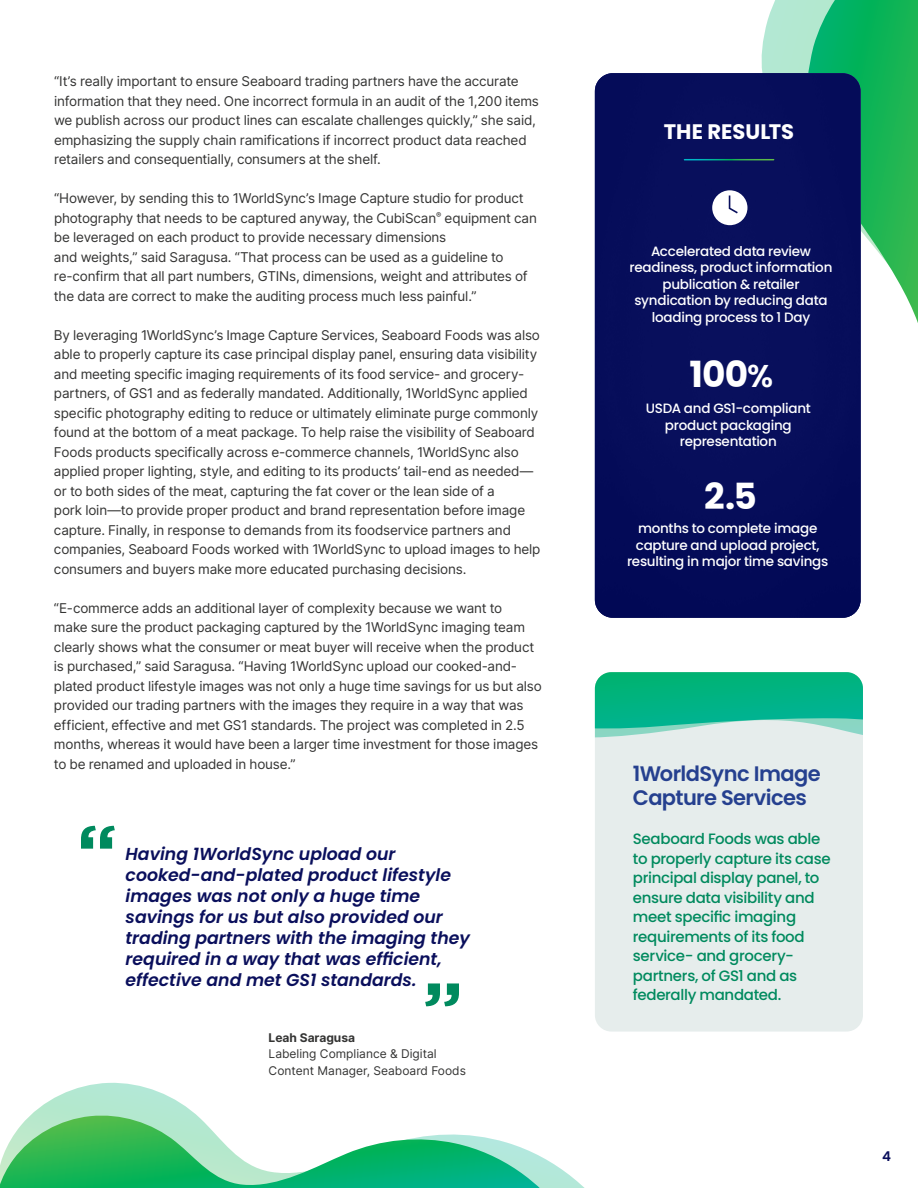
<style>
.page{position:relative;width:918px;height:1188px;background:#fff}
.page>*{position:absolute;margin:0;border:0;box-sizing:border-box;transform-origin:0 0}
.t1{font:700 36px "Poppins";color:#fff}
.t2{font:600 21px/24px "Poppins";letter-spacing:-.03em;color:#25408f}
.t3{font:700 21px "Poppins";color:#fff}
.t4{font:italic 600 17.25px/21px "Poppins";color:#0a0f5c}
.t5{font:500 15px/19.5px "Poppins";letter-spacing:-.025em;color:#008a5e}
.t6{font:13.5px/19.5px "Inter";letter-spacing:-.01em;color:#343433}
.t7{font:500 13.5px/16.5px "Poppins";letter-spacing:-.02em;color:#fff;text-align:center}
.t8{font:600 13.5px "Poppins";color:#0a0f5c}
.t9{font:12px/16.5px "Inter";color:#343433}
.t10{font:700 12px "Inter";color:#343433}
.s1{font-weight:600;font-size:31.5px}
</style>
<div class="page">
<svg style="left:762px;top:0;width:40px;height:73px;background:#b9ead5"></svg>
<svg style="left:802px;top:0;width:116px;height:323px;background:#3ec173"></svg>
<div style="left:595px;top:73px;width:266px;height:545px;background:#060d5a;border-radius:18px"></div>
<svg style="left:33px;top:1082px;width:552px;height:106px"></svg>
<svg style="left:0;top:1113px;width:565px;height:75px"></svg>
<hr style="left:684px;top:159px;width:90px;height:1px;background:#fff">
<svg style="left:712px;top:190px;width:35px;height:35px"></svg>
<div style="left:595px;top:672px;width:268px;height:360px;background:#e6edec;border-radius:16px"></div>
<svg style="left:595px;top:672px;width:268px;height:66px"></svg>
<svg style="left:425px;top:983px;width:34px;height:23px"></svg>
<svg style="left:81px;top:826px;width:34px;height:23px"></svg>
<p class="t6" style="left:54px;top:71px;width:486px">“It’s really important to ensure Seaboard trading partners have the accurate information that they need. One incorrect formula in an audit of the 1,200 items we publish across our product lines can escalate challenges quickly,” she said, emphasizing the supply chain ramifications if incorrect product data reached retailers and consequentially, consumers at the shelf.</p>
<p class="t6" style="left:54px;top:188px;width:484px">“However, by sending this to 1WorldSync’s Image Capture studio for product photography that needs to be captured anyway, the CubiScan<sup>®</sup> equipment can be leveraged on each product to provide necessary dimensions<br>and weights,” said Saragusa. “That process can be used as a guideline to re-confirm that all part numbers, GTINs, dimensions, weight and attributes of the data are correct to make the auditing process much less painful.”</p>
<p class="t6" style="left:54px;top:325px;width:488px">By leveraging 1WorldSync’s Image Capture Services, Seaboard Foods was also able to properly capture its case principal display panel, ensuring data visibility and meeting specific imaging requirements of its food service- and grocery&shy;partners, of GS1 and as federally mandated. Additionally, 1WorldSync applied specific photography editing to reduce or ultimately eliminate purge commonly found at the bottom of a meat package. To help raise the visibility of Seaboard Foods products specifically across e-commerce channels, 1WorldSync also applied proper lighting, style, and editing to its products’ tail-end as needed— or to both sides of the meat, capturing the fat cover or the lean side of a<br>pork loin—to provide proper product and brand representation before image capture. Finally, in response to demands from its foodservice partners and companies, Seaboard Foods worked with 1WorldSync to upload images to help consumers and buyers make more educated purchasing decisions.</p>
<p class="t6" style="left:54px;top:598px;width:489px">“E-commerce adds an additional layer of complexity because we want to<br>make sure the product packaging captured by the 1WorldSync imaging team clearly shows what the consumer or meat buyer will receive when the product is purchased,” said Saragusa. “Having 1WorldSync upload our cooked-and&shy;plated product lifestyle images was not only a huge time savings for us but also provided our trading partners with the images they require in a way that was efficient, effective and met GS1 standards. The project was completed in 2.5 months, whereas it would have been a larger time investment for those images to be renamed and uploaded in house.”</p>
<p class="t4" style="left:126px;top:843px;width:346px">Having 1WorldSync upload our cooked-and-plated product lifestyle images was not only a huge time savings for us but also provided our trading partners with the imaging they required in a way that was efficient, effective and met GS1 standards.</p>
<p class="t10" style="left:269px;top:1029px;width:88px">Leah Saragusa</p>
<p class="t9" style="left:269px;top:1045px;width:199px">Labeling Compliance &amp; Digital<br>Content Manager, Seaboard Foods</p>
<h2 class="t3" style="left:664px;top:120px;width:132px">THE RESULTS</h2>
<p class="t7" style="left:630px;top:243px;width:204px">Accelerated data review readiness, product information publication &amp; retailer syndication by reducing data loading process to 1 Day</p>
<h1 class="t1" style="left:690px;top:354px;width:85px">100<span class="s1">%</span></h1>
<p class="t7" style="left:646px;top:400px;width:167px">USDA and GS1-compliant product packaging representation</p>
<h1 class="t1" style="left:704px;top:476px;width:54px">2.5</h1>
<p class="t7" style="left:627px;top:520px;width:203px">months to complete image capture and upload project, resulting in major time savings</p>
<h2 class="t2" style="left:633px;top:762px;width:189px">1WorldSync Image<br>Capture Services</h2>
<p class="t5" style="left:633px;top:830px;width:199px">Seaboard Foods was able to properly capture its case principal display panel, to ensure data visibility and meet specific imaging requirements of its food service- and grocery&shy;partners, of GS1 and as federally mandated.</p>
<p class="t8" style="left:882px;top:1148px;width:10px">4</p>
</div>
